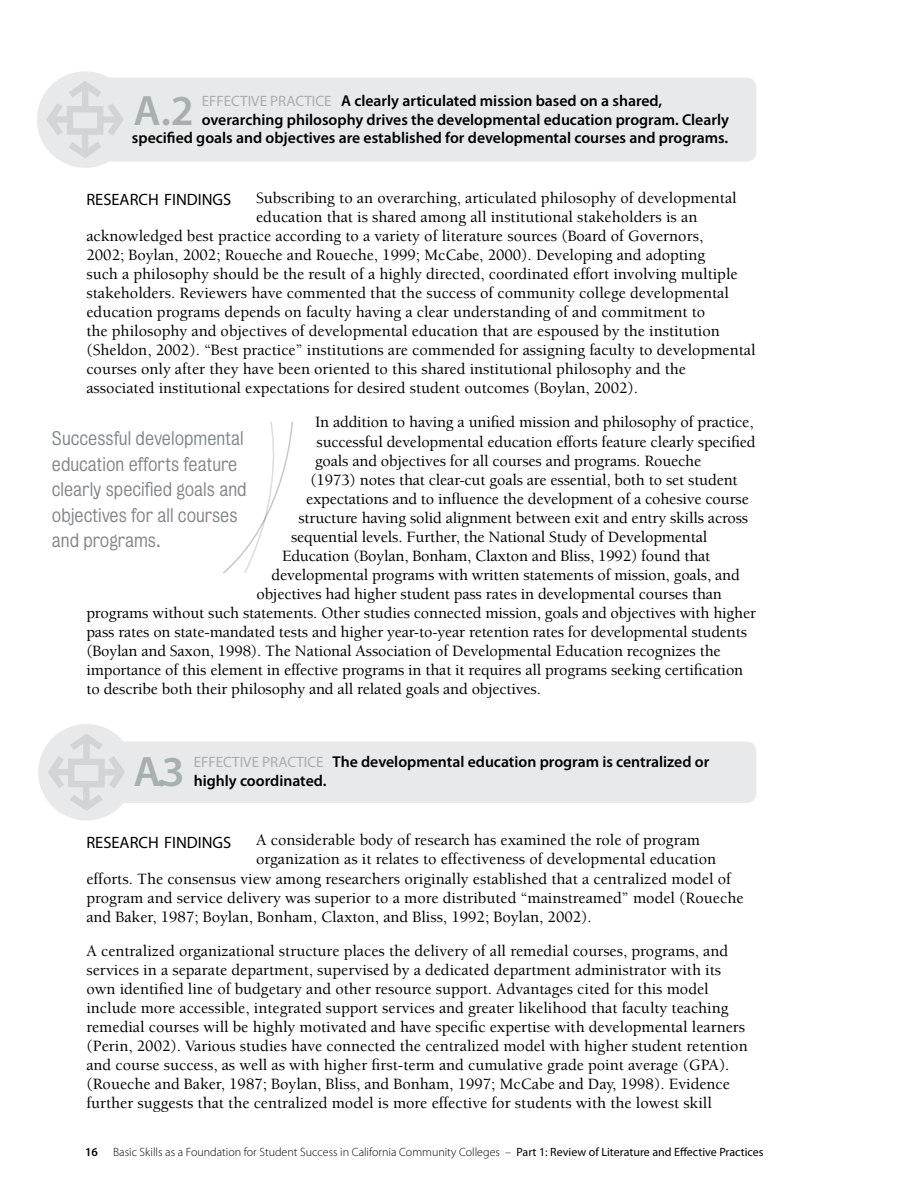
<style>
.page{position:relative;width:905px;height:1188px;background:#fff}
.page>*{position:absolute;margin:0;border:0;box-sizing:border-box;transform-origin:0 0}
.t1{font:600 42.75px "Myriad Pro";color:#a8afb0}
.t2{font:18px/25.5px "Bureau Grotesque Five One";color:#818888}
.t3{font:16.5px "Myriad Pro";color:#000}
.t4{font:500 16.2px/19px "Berkeley";color:#000}
.t5{font:600 15.75px/18.8px "Myriad Pro";color:#000}
.t6{font:300 12px "Myriad Pro";color:#000}
.t7{font:600 12px "Myriad Pro";color:#000}
.s1{font-weight:400;font-size:15px;color:#a8afb0}
.s2{font-weight:400}
</style>
<div class="page">
<div style="left:77px;top:742px;width:679px;height:61px;background:#e7e9ea;border-radius:10px"></div>
<div style="left:38px;top:724px;width:97px;height:96px;background:#e7e9ea;border-radius:50%"></div>
<svg style="left:44px;top:730px;width:85px;height:85px"></svg>
<div style="left:73px;top:78px;width:683px;height:84px;background:#e7e9ea;border-radius:10px"></div>
<div style="left:37px;top:71px;width:96px;height:97px;background:#e7e9ea;border-radius:50%"></div>
<svg style="left:44px;top:77px;width:80px;height:84px"></svg>
<svg style="left:223px;top:421px;width:70px;height:153px"></svg>
<h1 class="t1" style="left:133px;top:83px;width:62px">A.2</h1>
<p class="t5" style="left:202px;top:91px;width:462px"><span class="s1">EFFECTIVE PRACTICE</span> A clearly articulated mission based on a shared,</p>
<p class="t5" style="left:202px;top:109px;width:528px">overarching philosophy drives the developmental education program. Clearly</p>
<p class="t5" style="left:132px;top:128px;width:598px">specified goals and objectives are established for developmental courses and programs.</p>
<p class="t3" style="left:86px;top:190px;width:146px">RESEARCH FINDINGS</p>
<p class="t4" style="left:256px;top:189px;width:482px">Subscribing to an overarching, articulated philosophy of developmental</p>
<p class="t4" style="left:256px;top:208px;width:442px">education that is shared among all institutional stakeholders is an</p>
<p class="t4" style="left:86px;top:227px;width:618px">acknowledged best practice according to a variety of literature sources (Board of Governors,</p>
<p class="t4" style="left:86px;top:246px;width:620px">2002; Boylan, 2002; Roueche and Roueche, 1999; McCabe, 2000). Developing and adopting</p>
<p class="t4" style="left:86px;top:265px;width:652px">such a philosophy should be the result of a highly directed, coordinated effort involving multiple</p>
<p class="t4" style="left:86px;top:284px;width:644px">stakeholders. Reviewers have commented that the success of community college developmental</p>
<p class="t4" style="left:86px;top:303px;width:620px">education programs depends on faculty having a clear understanding of and commitment to</p>
<p class="t4" style="left:86px;top:322px;width:634px">the philosophy and objectives of developmental education that are espoused by the institution</p>
<p class="t4" style="left:86px;top:341px;width:670px">(Sheldon, 2002). “Best practice” institutions are commended for assigning faculty to developmental</p>
<p class="t4" style="left:86px;top:360px;width:601px">courses only after they have been oriented to this shared institutional philosophy and the</p>
<p class="t4" style="left:86px;top:379px;width:553px">associated institutional expectations for desired student outcomes (Boylan, 2002).</p>
<p class="t4" style="left:315px;top:413px;width:440px">In addition to having a unified mission and philosophy of practice,</p>
<p class="t4" style="left:316px;top:432px;width:440px">successful developmental education efforts feature clearly specified</p>
<p class="t4" style="left:315px;top:451px;width:388px">goals and objectives for all courses and programs. Roueche</p>
<p class="t4" style="left:310px;top:470px;width:428px">(1973) notes that clear-cut goals are essential, both to set student</p>
<p class="t4" style="left:306px;top:489px;width:444px">expectations and to influence the development of a cohesive course</p>
<p class="t4" style="left:298px;top:508px;width:451px">structure having solid alignment between exit and entry skills across</p>
<p class="t4" style="left:291px;top:527px;width:418px">sequential levels. Further, the National Study of Developmental</p>
<p class="t4" style="left:282px;top:547px;width:430px">Education (Boylan, Bonham, Claxton and Bliss, 1992) found that</p>
<p class="t4" style="left:271px;top:566px;width:470px">developmental programs with written statements of mission, goals, and</p>
<p class="t4" style="left:256px;top:585px;width:467px">objectives had higher student pass rates in developmental courses than</p>
<p class="t4" style="left:86px;top:604px;width:671px">programs without such statements. Other studies connected mission, goals and objectives with higher</p>
<p class="t4" style="left:86px;top:623px;width:662px">pass rates on state-mandated tests and higher year-to-year retention rates for developmental students</p>
<p class="t4" style="left:86px;top:642px;width:636px">(Boylan and Saxon, 1998). The National Association of Developmental Education recognizes the</p>
<p class="t4" style="left:86px;top:661px;width:658px">importance of this element in effective programs in that it requires all programs seeking certification</p>
<p class="t4" style="left:86px;top:680px;width:456px">to describe both their philosophy and all related goals and objectives.</p>
<p class="t2" style="left:52px;top:426px;width:196px">Successful developmental education efforts feature clearly specified goals and objectives for all courses and programs.</p>
<h1 class="t1" style="left:133px;top:744px;width:53px">A.3</h1>
<p class="t5" style="left:194px;top:752px;width:517px"><span class="s1">EFFECTIVE PRACTICE</span> The developmental education program is centralized or highly coordinated.</p>
<p class="t3" style="left:86px;top:832px;width:146px">RESEARCH FINDINGS</p>
<p class="t4" style="left:256px;top:831px;width:445px">A considerable body of research has examined the role of program</p>
<p class="t4" style="left:256px;top:850px;width:461px">organization as it relates to effectiveness of developmental education</p>
<p class="t4" style="left:86px;top:869px;width:646px">efforts. The consensus view among researchers originally established that a centralized model of</p>
<p class="t4" style="left:86px;top:888px;width:658px">program and service delivery was superior to a more distributed “mainstreamed” model (Roueche</p>
<p class="t4" style="left:86px;top:907px;width:507px">and Baker, 1987; Boylan, Bonham, Claxton, and Bliss, 1992; Boylan, 2002).</p>
<p class="t4" style="left:86px;top:941px;width:662px">A centralized organizational structure places the delivery of all remedial courses, programs, and services in a separate department, supervised by a dedicated department administrator with its own identified line of budgetary and other resource support. Advantages cited for this model include more accessible, integrated support services and greater likelihood that faculty teaching remedial courses will be highly motivated and have specific expertise with developmental learners (Perin, 2002). Various studies have connected the centralized model with higher student retention and course success, as well as with higher first-term and cumulative grade point average (GPA). (Roueche and Baker, 1987; Boylan, Bliss, and Bonham, 1997; McCabe and Day, 1998). Evidence further suggests that the centralized model is more effective for students with the lowest skill</p>
<p class="t7" style="left:85px;top:1144px;width:14px">16</p>
<p class="t6" style="left:113px;top:1145px;width:652px">Basic Skills as a Foundation for Student Success in California Community Colleges – <span class="s2">Part 1: Review of Literature and Effective Practices</span></p>
</div>
